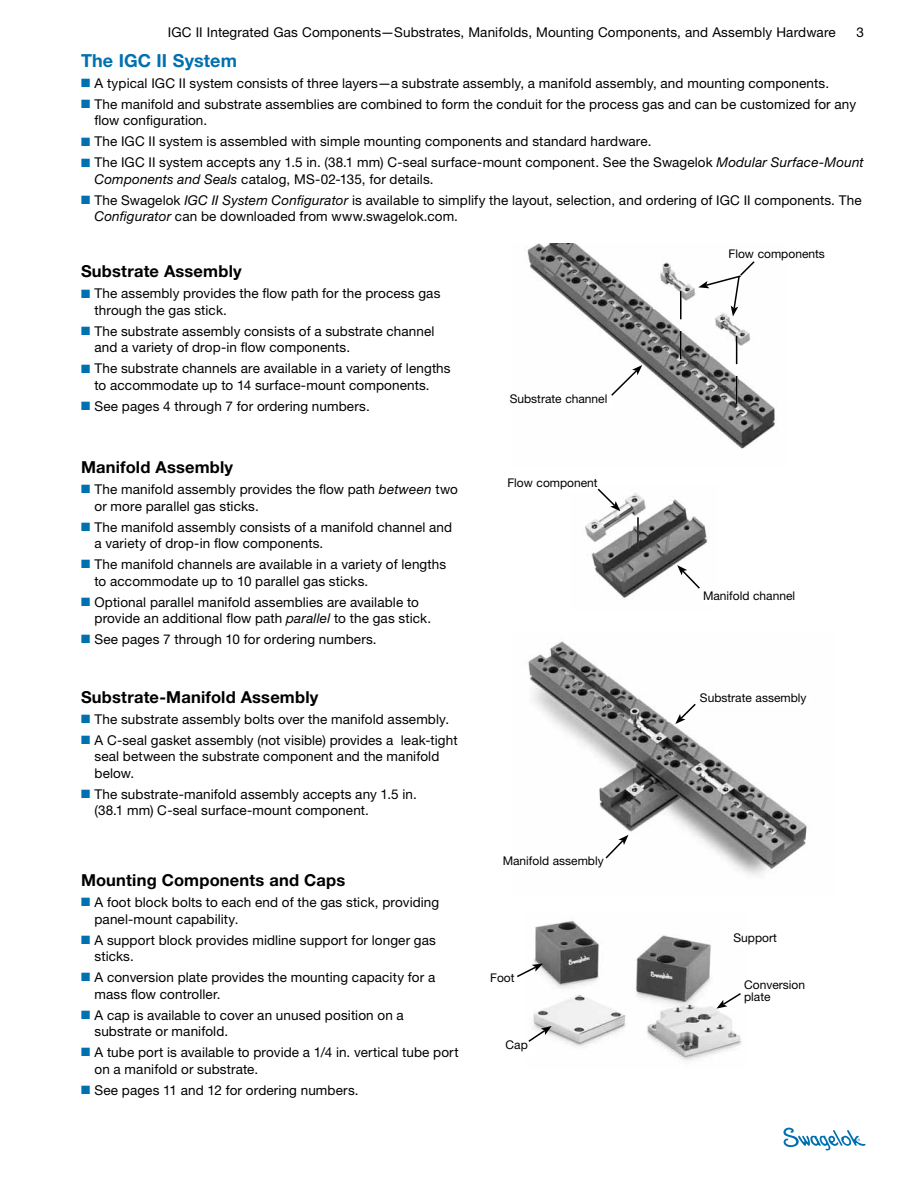
<style>
.page{position:relative;width:918px;height:1188px;background:#fff}
.page>*{position:absolute;margin:0;border:0;box-sizing:border-box;transform-origin:0 0}
.t1{font:700 18px "Helvetica Neue LT Std";letter-spacing:.005em;color:#0070af}
.t2{font:700 16.5px "Helvetica Neue LT Std";letter-spacing:.01em;color:#000}
.t3{font:13.5px/16.5px "Helvetica Neue LT Std";letter-spacing:.01em;color:#000}
.t4{font:12px/12px "Helvetica Neue LT Std";color:#000}
.s1{color:#0070af}
.s2{font-style:italic}
</style>
<div class="page">
<svg style="left:783px;top:1128px;width:83px;height:22px"></svg>
<img style="left:585px;top:492px;width:123px;height:106px">
<img style="left:528px;top:641px;width:279px;height:234px">
<img style="left:524px;top:243px;width:252px;height:206px">
<svg style="left:680px;top:291px;width:2px;height:68px"></svg>
<svg style="left:736px;top:336px;width:1px;height:68px"></svg>
<div style="left:703px;top:592px;width:95px;height:13px;background:#fff"></div>
<div style="left:510px;top:395px;width:102px;height:13px;background:#fff"></div>
<div style="left:729px;top:249px;width:102px;height:13px;background:#fff"></div>
<div style="left:503px;top:857px;width:102px;height:13px;background:#fff"></div>
<div style="left:700px;top:694px;width:110px;height:13px;background:#fff"></div>
<svg style="left:596px;top:488px;width:24px;height:23px"></svg>
<svg style="left:677px;top:565px;width:24px;height:25px"></svg>
<svg style="left:610px;top:365px;width:32px;height:32px"></svg>
<svg style="left:698px;top:260px;width:58px;height:56px"></svg>
<svg style="left:675px;top:702px;width:22px;height:22px"></svg>
<svg style="left:604px;top:835px;width:25px;height:25px"></svg>
<hr style="left:637px;top:517px;width:2px;height:36px;background:#000">
<img style="left:533px;top:921px;width:209px;height:140px">
<svg style="left:517px;top:964px;width:26px;height:15px"></svg>
<div style="left:734px;top:934px;width:49px;height:13px;background:#fff"></div>
<svg style="left:716px;top:992px;width:26px;height:17px"></svg>
<div style="left:506px;top:1041px;width:29px;height:13px;background:#fff"></div>
<svg style="left:528px;top:1026px;width:24px;height:17px"></svg>
<p class="t3" style="left:168px;top:23px;width:669px">IGC II Integrated Gas Components—Substrates, Manifolds, Mounting Components, and Assembly Hardware</p>
<p class="t3" style="left:856px;top:23px;width:9px">3</p>
<h1 class="t1" style="left:81px;top:49px;width:158px">The IGC II System</h1>
<p class="t3" style="left:81px;top:75px;width:747px"><span class="s1">■</span> A typical IGC II system consists of three layers—a substrate assembly, a manifold assembly, and mounting components.</p>
<p class="t3" style="left:94px;top:96px;width:763px;text-indent:-14px"><span class="s1">■</span> The manifold and substrate assemblies are combined to form the conduit for the process gas and can be customized for any flow configuration.</p>
<p class="t3" style="left:81px;top:133px;width:570px"><span class="s1">■</span> The IGC II system is assembled with simple mounting components and standard hardware.</p>
<p class="t3" style="left:94px;top:154px;width:771px;text-indent:-14px"><span class="s1">■</span> The IGC II system accepts any 1. 5 in. (38.1 mm) C-seal surface-mount component. See the Swagelok <span class="s2">Modular Surface-Mount<br>Components and Seals</span> catalog, MS-02-135, for details.</p>
<p class="t3" style="left:94px;top:192px;width:769px;text-indent:-14px"><span class="s1">■</span> The Swagelok <span class="s2">IGC II System Configurator</span> is available to simplify the layout, selection, and ordering of IGC II components. The<br><span class="s2">Configurator</span> can be downloaded from www. swagelok.com.</p>
<p class="t2" style="left:81px;top:261px;width:162px">Substrate Assembly</p>
<p class="t3" style="left:94px;top:285px;width:347px;text-indent:-14px"><span class="s1">■</span> The assembly provides the flow path for the process gas through the gas stick.</p>
<p class="t3" style="left:94px;top:323px;width:341px;text-indent:-14px"><span class="s1">■</span> The substrate assembly consists of a substrate channel and a variety of drop-in flow components.</p>
<p class="t3" style="left:94px;top:360px;width:358px;text-indent:-14px"><span class="s1">■</span> The substrate channels are available in a variety of lengths to accommodate up to 14 surface-mount components.</p>
<p class="t3" style="left:81px;top:398px;width:288px"><span class="s1">■</span> See pages 4 through 7 for ordering numbers.</p>
<p class="t2" style="left:81px;top:457px;width:154px">Manifold Assembly</p>
<p class="t3" style="left:94px;top:481px;width:365px;text-indent:-14px"><span class="s1">■</span> The manifold assembly provides the flow path <span class="s2">between</span> two or more parallel gas sticks.</p>
<p class="t3" style="left:94px;top:518px;width:359px;text-indent:-14px"><span class="s1">■</span> The manifold assembly consists of a manifold channel and a variety of drop-in flow components.</p>
<p class="t3" style="left:94px;top:556px;width:353px;text-indent:-14px"><span class="s1">■</span> The manifold channels are available in a variety of lengths to accommodate up to 10 parallel gas sticks.</p>
<p class="t3" style="left:94px;top:593px;width:336px;text-indent:-14px"><span class="s1">■</span> Optional parallel manifold assemblies are available to provide an additional flow path <span class="s2">parallel</span> to the gas stick.</p>
<p class="t3" style="left:81px;top:631px;width:295px"><span class="s1">■</span> See pages 7 through 10 for ordering numbers.</p>
<p class="t2" style="left:81px;top:686px;width:239px">Substrate-Manifold Assembly</p>
<p class="t3" style="left:81px;top:710px;width:367px"><span class="s1">■</span> The substrate assembly bolts over the manifold assembly.</p>
<p class="t3" style="left:94px;top:731px;width:365px;text-indent:-14px"><span class="s1">■</span> A C-seal gasket assembly (not visible) provides a leak-tight seal between the substrate component and the manifold below.</p>
<p class="t3" style="left:95px;top:785px;width:322px;text-indent:-14px"><span class="s1">■</span> The substrate-manifold assembly accepts any 1. 5 in. (38.1 mm) C-seal surface-mount component.</p>
<p class="t2" style="left:81px;top:870px;width:266px">Mounting Components and Caps</p>
<p class="t3" style="left:94px;top:894px;width:346px;text-indent:-14px"><span class="s1">■</span> A foot block bolts to each end of the gas stick, providing panel-mount capability.</p>
<p class="t3" style="left:94px;top:931px;width:343px;text-indent:-14px"><span class="s1">■</span> A support block provides midline support for longer gas sticks.</p>
<p class="t3" style="left:94px;top:969px;width:342px;text-indent:-14px"><span class="s1">■</span> A conversion plate provides the mounting capacity for a mass flow controller.</p>
<p class="t3" style="left:94px;top:1006px;width:311px;text-indent:-14px"><span class="s1">■</span> A cap is available to cover an unused position on a substrate or manifold.</p>
<p class="t3" style="left:94px;top:1044px;width:366px;text-indent:-14px"><span class="s1">■</span> A tube port is available to provide a 1/4 in. vertical tube port on a manifold or substrate.</p>
<p class="t3" style="left:81px;top:1081px;width:277px"><span class="s1">■</span> See pages 11 and 12 for ordering numbers.</p>
<p class="t4" style="left:510px;top:393px;width:99px">Substrate channel</p>
<p class="t4" style="left:507px;top:477px;width:92px">Flow component</p>
<p class="t4" style="left:503px;top:855px;width:103px">Manifold assembly</p>
<p class="t4" style="left:490px;top:972px;width:26px">Foot</p>
<p class="t4" style="left:506px;top:1039px;width:24px">Cap</p>
<p class="t4" style="left:729px;top:247px;width:98px">Flow components</p>
<p class="t4" style="left:703px;top:590px;width:94px">Manifold channel</p>
<p class="t4" style="left:700px;top:692px;width:108px">Substrate assembly</p>
<p class="t4" style="left:734px;top:932px;width:45px">Support</p>
<p class="t4" style="left:744px;top:979px;width:62px">Conversion plate</p>
</div>
